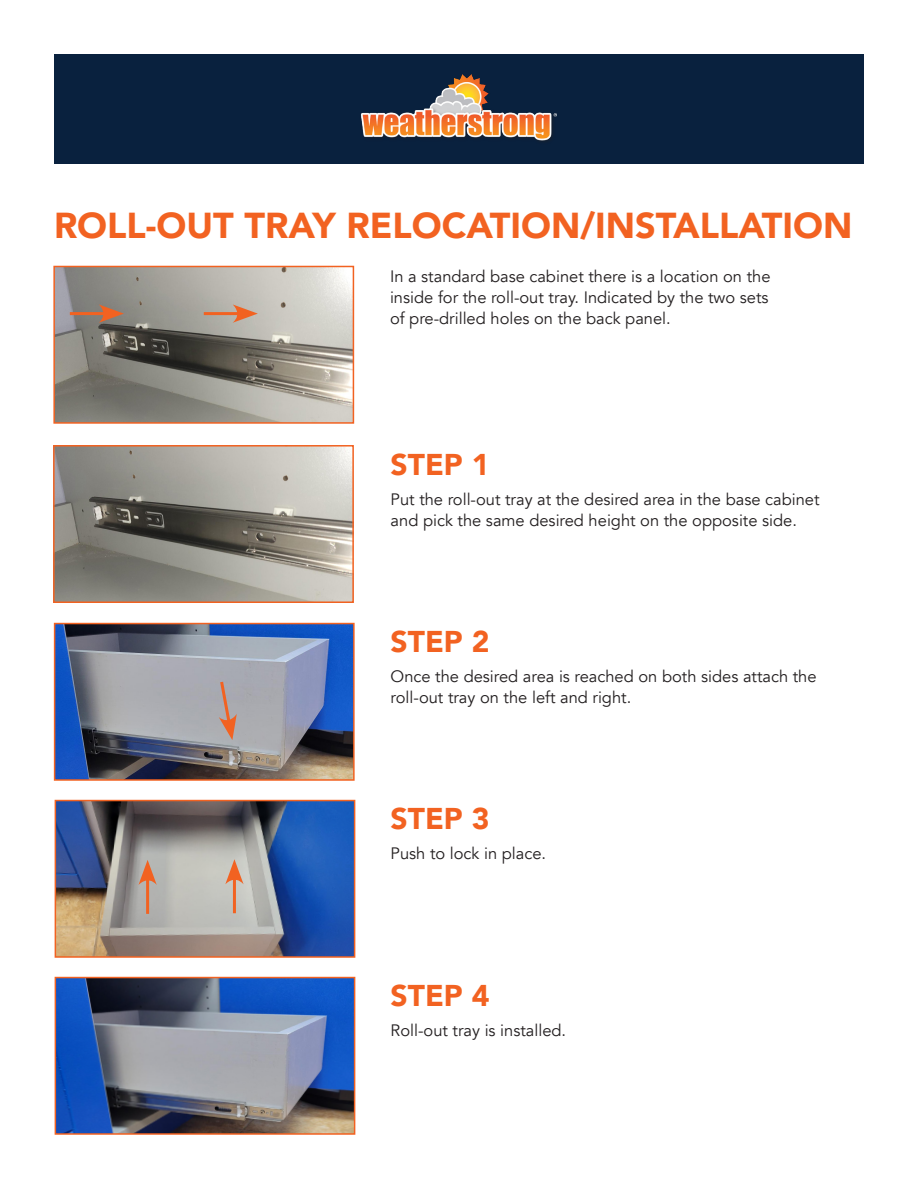
<style>
.page{position:relative;width:918px;height:1188px;background:#fff}
.page>*{position:absolute;margin:0;border:0;box-sizing:border-box;transform-origin:0 0}
.HEAD{font:900 36px "Avenir";color:#f26221}
.HEAD-2{font:900 30px "Avenir";color:#f26221}
.TEXT{font:16.5px/21px "Avenir";color:#231f20}
</style>
<div class="page">
<div style="left:54px;top:54px;width:810px;height:110px;background:#09213e"></div>
<img style="left:361px;top:74px;width:195px;height:67px">
<img style="left:57px;top:626px;width:295px;height:152px">
<div style="left:54px;top:623px;width:301px;height:158px;border:2px solid #f26221"></div>
<svg style="left:218px;top:679px;width:19px;height:61px"></svg>
<img style="left:56px;top:269px;width:295px;height:152px">
<div style="left:53px;top:266px;width:301px;height:158px;border:2px solid #f26221"></div>
<hr style="left:70px;top:312px;width:39px;height:3px;background:#f26221">
<svg style="left:99px;top:304px;width:25px;height:19px"></svg>
<hr style="left:204px;top:312px;width:39px;height:3px;background:#f26221">
<svg style="left:233px;top:304px;width:25px;height:19px"></svg>
<img style="left:58px;top:980px;width:294px;height:152px">
<div style="left:55px;top:977px;width:300px;height:158px;border:2px solid #f26221"></div>
<img style="left:58px;top:803px;width:294px;height:152px">
<div style="left:55px;top:800px;width:300px;height:158px;border:2px solid #f26221"></div>
<hr style="left:146px;top:875px;width:3px;height:39px;background:#f26221">
<svg style="left:138px;top:860px;width:19px;height:25px"></svg>
<hr style="left:233px;top:874px;width:3px;height:39px;background:#f26221">
<svg style="left:225px;top:859px;width:19px;height:25px"></svg>
<img style="left:56px;top:448px;width:295px;height:152px">
<div style="left:53px;top:445px;width:301px;height:158px;border:2px solid #f26221"></div>
<p class="HEAD" style="left:54px;top:195px;width:800px">ROLL-OUT TRAY RELOCATION/INSTALLATION</p>
<p class="TEXT" style="left:390px;top:266px;width:382px;text-align:justify">In a standard base cabinet there is a location on the inside for the roll-out tray. Indicated by the two sets of pre-drilled holes on the back panel.</p>
<p class="HEAD-2" style="left:391px;top:439px;width:100px">STEP 1</p>
<p class="TEXT" style="left:391px;top:489px;width:430px">Put the roll-out tray at the desired area in the base cabinet and pick the same desired height on the opposite side.</p>
<p class="HEAD-2" style="left:391px;top:616px;width:100px">STEP 2</p>
<p class="TEXT" style="left:391px;top:666px;width:427px">Once the desired area is reached on both sides attach the roll-out tray on the left and right.</p>
<p class="HEAD-2" style="left:391px;top:793px;width:100px">STEP 3</p>
<p class="TEXT" style="left:391px;top:843px;width:157px">Push to lock in place.</p>
<p class="HEAD-2" style="left:391px;top:970px;width:100px">STEP 4</p>
<p class="TEXT" style="left:391px;top:1020px;width:177px">Roll-out tray is installed.</p>
</div>
